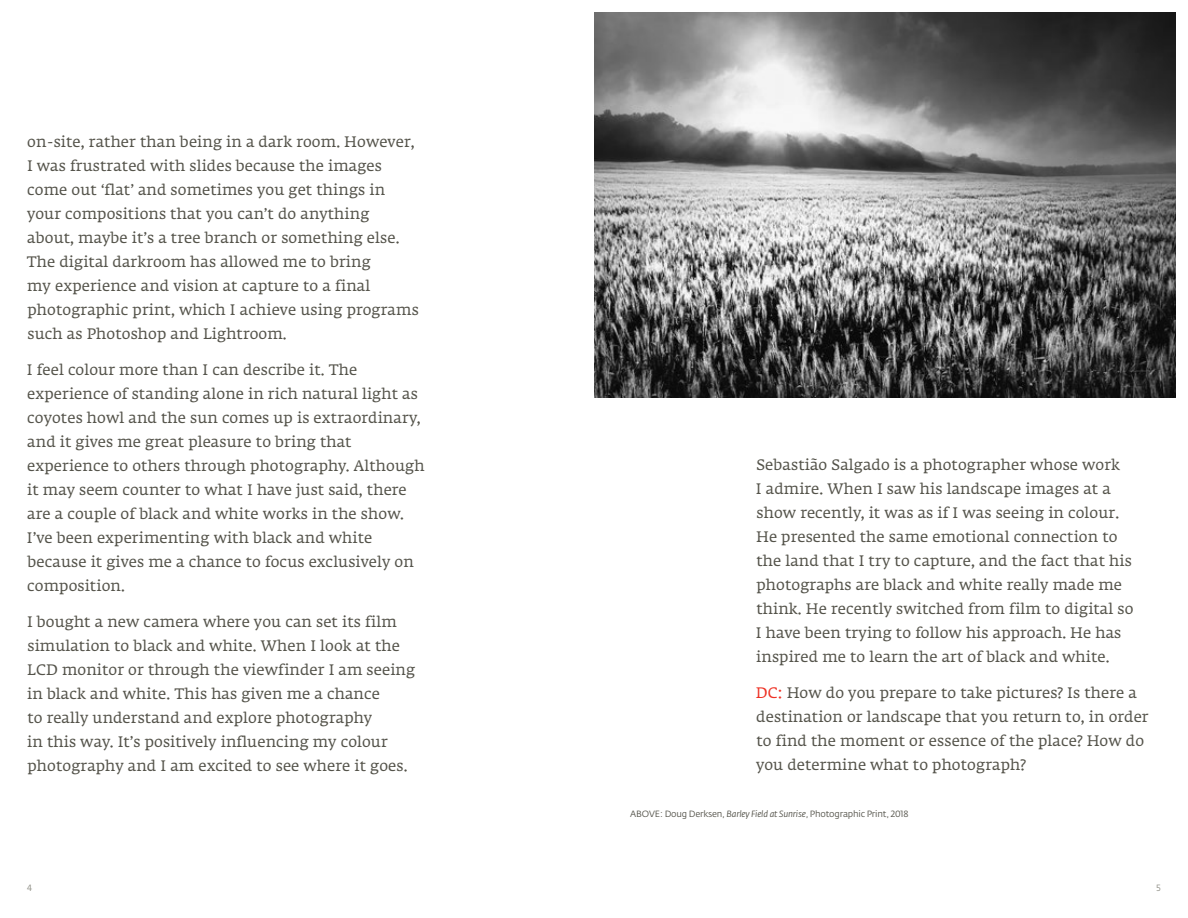
<style>
.page{position:relative;width:1188px;height:918px;background:#fff}
.page>*{position:absolute;margin:0;border:0;box-sizing:border-box;transform-origin:0 0}
.t1{font:15px/24px "Fedra Serif A Std";letter-spacing:.01em;color:#54534a}
.t2{font:9px "Fedra Sans Std";letter-spacing:-.02em;color:#54534a}
.t3{font:9px "Fedra Sans Std";color:#8e8e85}
.s1{color:#ee3124}
.s2{font-style:italic}
</style>
<div class="page">
<img style="left:594px;top:13px;width:581px;height:385px">
<p class="t1" style="left:27px;top:131px;width:393px">on-site, rather than being in a dark room. However, I was frustrated with slides because the images come out ‘flat’ and sometimes you get things in your compositions that you can’t do anything about, maybe it’s a tree branch or something else.<br>The digital darkroom has allowed me to bring<br>my experience and vision at capture to a final photographic print, which I achieve using programs such as Photoshop and Lightroom.</p>
<p class="t1" style="left:27px;top:359px;width:399px">I feel colour more than I can describe it. The experience of standing alone in rich natural light as coyotes howl and the sun comes up is extraordinary, and it gives me great pleasure to bring that experience to others through photography. Although it may seem counter to what I have just said, there are a couple of black and white works in the show.<br>I’ve been experimenting with black and white because it gives me a chance to focus exclusively on composition.</p>
<p class="t1" style="left:27px;top:611px;width:390px">I bought a new camera where you can set its film simulation to black and white. When I look at the LCD monitor or through the viewfinder I am seeing in black and white. This has given me a chance<br>to really understand and explore photography<br>in this way. It’s positively influencing my colour photography and I am excited to see where it goes.</p>
<p class="t1" style="left:756px;top:454px;width:379px">Sebastião Salgado is a photographer whose work<br>I admire. When I saw his landscape images at a show recently, it was as if I was seeing in colour.<br>He presented the same emotional connection to the land that I try to capture, and the fact that his photographs are black and white really made me think. He recently switched from film to digital so I have been trying to follow his approach. He has inspired me to learn the art of black and white.</p>
<p class="t1" style="left:756px;top:682px;width:394px"><span class="s1">DC:</span> How do you prepare to take pictures? Is there a destination or landscape that you return to, in order to find the moment or essence of the place? How do you determine what to photograph?</p>
<p class="t2" style="left:630px;top:808px;width:280px">ABOVE: Doug Derksen, <span class="s2">Barley Field at Sunrise</span>, Photographic Print, 2018</p>
<p class="t3" style="left:27px;top:883px;width:7px">4</p>
<p class="t3" style="left:1156px;top:883px;width:6px">5</p>
</div>
